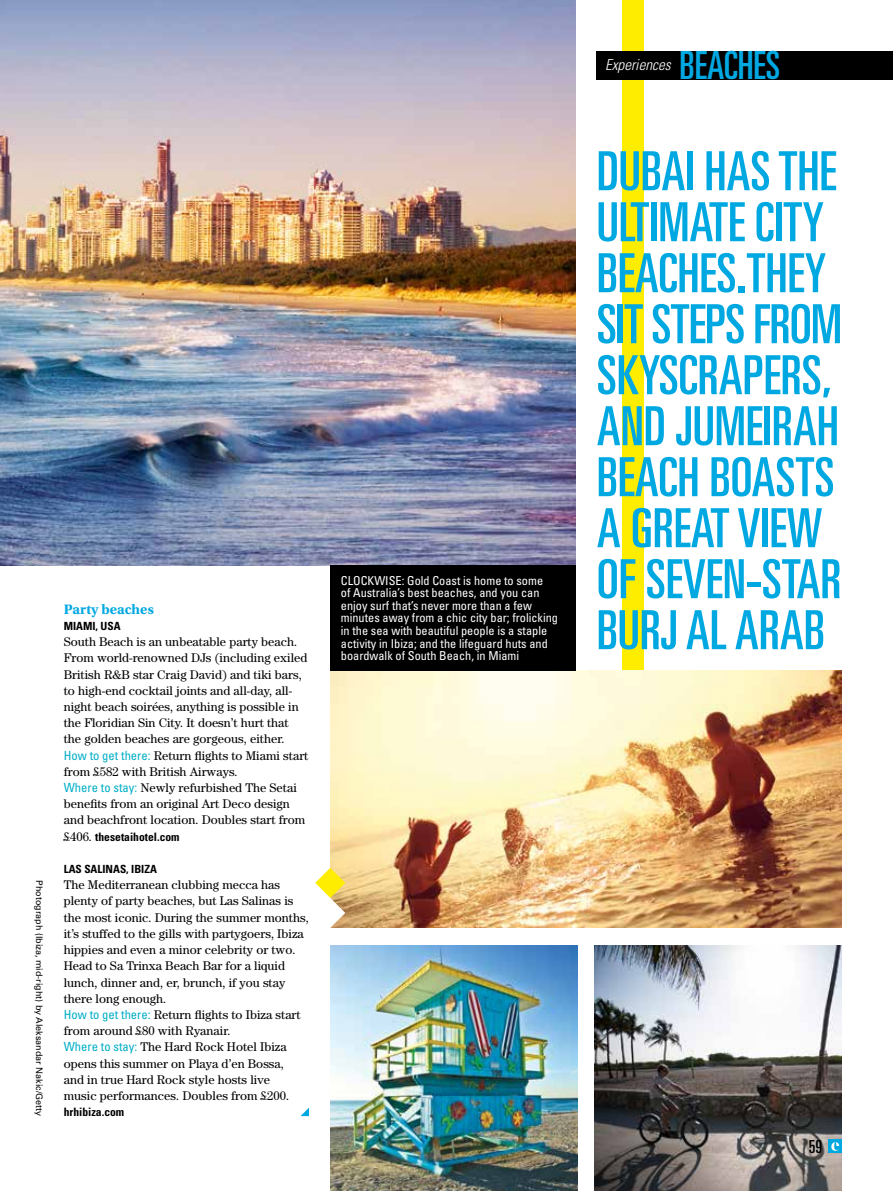
<style>
.page{position:relative;width:893px;height:1191px;background:#fff}
.page>*{position:absolute;margin:0;border:0;box-sizing:border-box;transform-origin:0 0}
.t1{font:ultra-condensed 54px/51px "Univers LT Std";color:#00a8e2}
.t2{font:ultra-condensed 38.85px "Univers LT Std";color:#00a8e2}
.t3{font:ultra-condensed 18px "Univers LT Std";color:#000}
.t4{font:italic 300 condensed 15.15px "Univers LT Std";color:#fff}
.t5{font:700 14.4px "Utopia Std";color:#00a8e2}
.t6{font:12.6px/16.2px "Century Std";color:#000}
.t7{font:condensed 12.3px/12.6px "Univers LT Std";color:#fff}
.t8{font:700 condensed 11.55px "Univers LT Std";color:#000}
.t9{font:700 condensed 11.25px "Univers LT Std";color:#000}
.t10{font:9px "Univers LT Std";color:#000}
.s1{font-family:"Univers LT Std";font-stretch:condensed;color:#00aec7}
.s2{font-family:"Century Std";font-weight:400;font-stretch:normal;font-size:12.6px}
</style>
<div class="page">
<div style="left:622px;top:0;width:21px;height:672px;background:#ffed00"></div>
<img style="left:0;top:0;width:575px;height:565px">
<img style="left:330px;top:671px;width:512px;height:257px">
<img style="left:330px;top:945px;width:248px;height:246px">
<img style="left:594px;top:945px;width:248px;height:246px">
<div style="left:330px;top:565px;width:245px;height:106px;background:#000"></div>
<svg style="left:315px;top:868px;width:30px;height:60px"></svg>
<svg style="left:300px;top:1107px;width:9px;height:9px"></svg>
<div style="left:597px;top:51px;width:296px;height:28px;background:#000"></div>
<div style="left:829px;top:1140px;width:13px;height:13px;background:#00a8e2"></div>
<svg style="left:831px;top:1142px;width:8px;height:8px"></svg>
<p class="t10" style="left:45px;top:880px;width:237px;rotate:90deg">Photograph (Ibiza, mid-right) by Aleksandar Nakic/Getty</p>
<p class="t5" style="left:64px;top:600px;width:92px">Party beaches</p>
<p class="t9" style="left:64px;top:619px;width:58px">MIAMI, USA</p>
<p class="t6" style="left:64px;top:633px;width:246px">South Beach is an unbeatable party beach.<br>From world-renowned DJs (including exiled British R&amp;B star Craig David) and tiki bars, to high-end cocktail joints and all-day, all&shy;night beach soirées, anything is possible in the Floridian Sin City. It doesn’t hurt that the golden beaches are gorgeous, either.<br><span class="s1">How to get there:</span> Return flights to Miami start from £582 with British Airways.<br><span class="s1">Where to stay:</span> Newly refurbished The Setai benefits from an original Art Deco design and beachfront location. Doubles start from</p>
<p class="t8" style="left:64px;top:829px;width:117px"><span class="s2">£406.</span> thesetaihotel.com</p>
<p class="t9" style="left:64px;top:862px;width:95px">LAS SALINAS, IBIZA</p>
<p class="t6" style="left:64px;top:876px;width:247px">The Mediterranean clubbing mecca has plenty of party beaches, but Las Salinas is the most iconic. During the summer months, it’s stuffed to the gills with partygoers, Ibiza hippies and even a minor celebrity or two.<br>Head to Sa Trinxa Beach Bar for a liquid lunch, dinner and, er, brunch, if you stay there long enough.<br><span class="s1">How to get there:</span> Return flights to Ibiza start from around £80 with Ryanair.<br><span class="s1">Where to stay:</span> The Hard Rock Hotel Ibiza opens this summer on Playa d’en Bossa,<br>and in true Hard Rock style hosts live<br>music performances. Doubles from £200.</p>
<p class="t8" style="left:64px;top:1105px;width:62px">hrhibiza.com</p>
<p class="t7" style="left:341px;top:574px;width:219px">CLOCKWISE: Gold Coast is home to some<br>of Australia’s best beaches, and you can enjoy surf that’s never more than a few minutes away from a chic city bar; frolicking in the sea with beautiful people is a staple activity in Ibiza; and the lifeguard huts and boardwalk of South Beach, in Miami</p>
<p class="t4" style="left:605px;top:56px;width:67px">Experiences</p>
<h2 class="t2" style="left:680px;top:43px;width:102px">BEACHES</h2>
<h1 class="t1" style="left:597px;top:145px;width:247px">DUBAI HAS THE<br>ULTIMATE CITY<br>BEACHES.THEY<br>SIT STEPS FROM<br>SKYSCRAPERS,<br>AND JUMEIRAH<br>BEACH BOASTS<br>A GREAT VIEW<br>OF SEVEN-STAR<br>BURJ AL ARAB</h1>
<h3 class="t3" style="left:809px;top:1136px;width:15px">59</h3>
</div>
